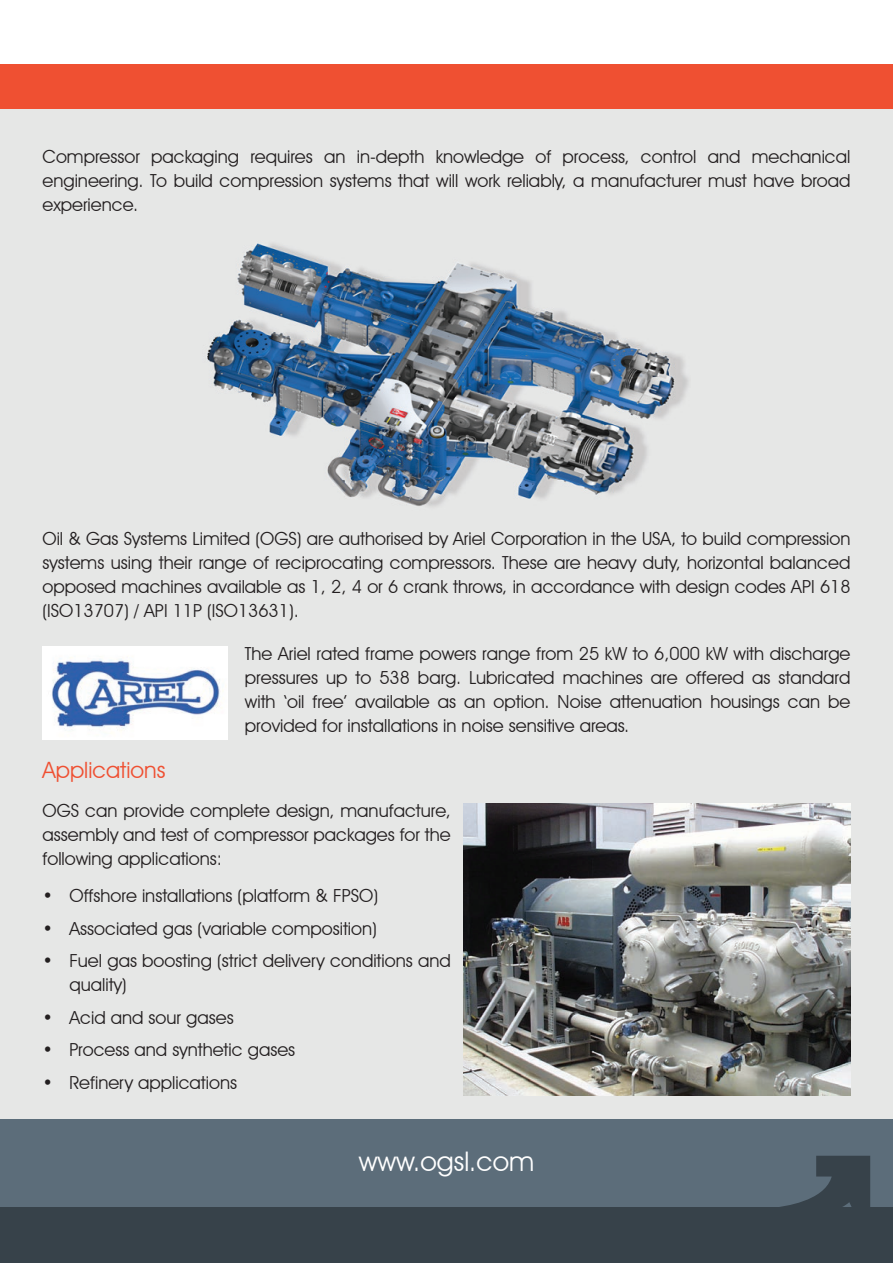
<style>
.page{position:relative;width:893px;height:1263px;background:#fff}
.page>*{position:absolute;margin:0;border:0;box-sizing:border-box;transform-origin:0 0}
.t1{font:27px "Avant Garde IT Cby BT";color:#fff}
.t2{font:22.5px "Avant Garde IT Cby BT";color:#ef5032}
.t3{font:18px/24px "Avant Garde IT Cby BT";color:#231f20;text-align:justify}
</style>
<div class="page">
<div style="left:0;top:94px;width:893px;height:1037px;background:#e6e7e6"></div>
<div style="left:0;top:64px;width:893px;height:44px;background:#ef5032"></div>
<div style="left:0;top:1119px;width:893px;height:89px;background:#5c6d7a"></div>
<div style="left:0;top:1208px;width:893px;height:55px;background:#37424a"></div>
<svg style="left:772px;top:1156px;width:98px;height:52px"></svg>
<img style="left:207px;top:243px;width:482px;height:264px">
<img style="left:43px;top:646px;width:185px;height:94px">
<img style="left:463px;top:804px;width:387px;height:291px">
<p class="t3" style="left:43px;top:144px;width:809px">Compressor packaging requires an in-depth knowledge of process, control and mechanical engineering. To build compression systems that will work reliably, a manufacturer must have broad experience.</p>
<p class="t3" style="left:43px;top:527px;width:809px">Oil &amp; Gas Systems Limited (OGS) are authorised by Ariel Corporation in the USA, to build compression systems using their range of reciprocating compressors. These are heavy duty, horizontal balanced opposed machines available as 1, 2, 4 or 6 crank throws, in accordance with design codes API 618 (ISO13707) / API 11P (ISO13631).</p>
<p class="t2" style="left:43px;top:757px;width:124px">Applications</p>
<p class="t3" style="left:245px;top:641px;width:607px">The Ariel rated frame powers range from 25 kW to 6,000 kW with discharge pressures up to 538 barg. Lubricated machines are offered as standard with ‘oil free’ available as an option. Noise attenuation housings can be provided for installations in noise sensitive areas.</p>
<p class="t3" style="left:43px;top:799px;width:410px">OGS can provide complete design, manufacture, assembly and test of compressor packages for the following applications:</p>
<p class="t3" style="left:43px;top:883px;width:337px">• Offshore installations (platform &amp; FPSO)</p>
<p class="t3" style="left:43px;top:916px;width:336px">• Associated gas (variable composition)</p>
<p class="t3" style="left:70px;top:949px;width:383px;text-indent:-27px">• Fuel gas boosting (strict delivery conditions and quality)</p>
<p class="t3" style="left:43px;top:1005px;width:193px">• Acid and sour gases</p>
<p class="t3" style="left:43px;top:1038px;width:254px">• Process and synthetic gases</p>
<p class="t3" style="left:43px;top:1070px;width:196px">• Refinery applications</p>
<h1 class="t1" style="left:359px;top:1145px;width:177px">www.ogsl.com</h1>
</div>
